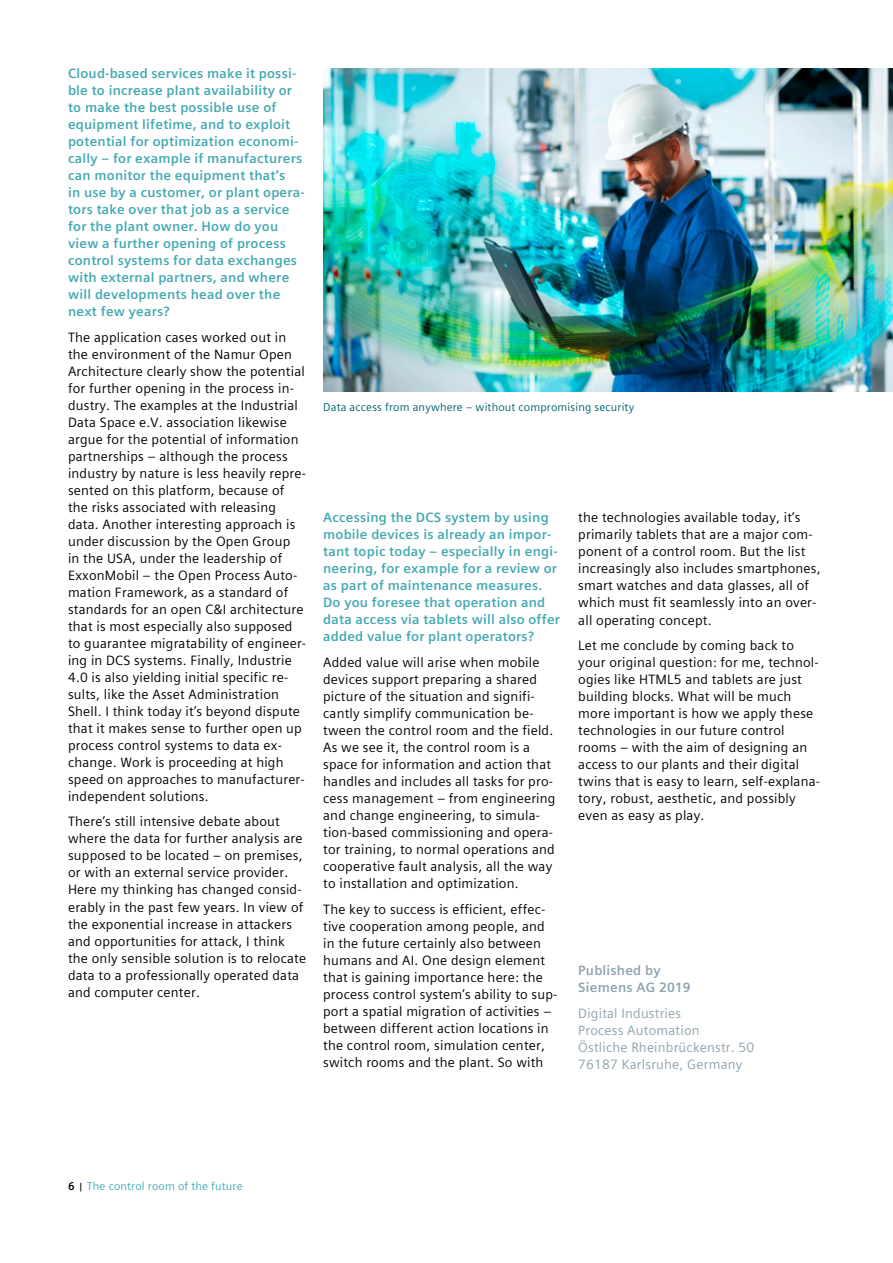
<style>
.page{position:relative;width:893px;height:1263px;background:#fff}
.page>*{position:absolute;margin:0;border:0;box-sizing:border-box;transform-origin:0 0}
.t1{font:13.5px/17px "Siemens Sans Global";letter-spacing:.015em;color:#000}
.t2{font:700 13.5px/17px "Siemens Sans Global";letter-spacing:.015em;color:#44a9b1}
.t3{font:13.5px/17px "Siemens Sans Global";letter-spacing:.015em;color:#8da3af}
.t4{font:700 13.5px/17px "Siemens Sans Global";letter-spacing:.015em;color:#8da3af}
.t5{font:11.25px "Siemens Sans Global";letter-spacing:.015em;color:#006174}
.t6{font:11.25px "Siemens Sans Global";letter-spacing:.015em;color:#44a9b1}
.s1{font-weight:700;color:#000}
.s2{color:#000}
</style>
<div class="page">
<img style="left:323px;top:68px;width:570px;height:323px">
<p class="t2" style="left:68px;top:65px;width:238px">Cloud-based services make it possi&shy;ble to increase plant availability or to make the best possible use of equipment lifetime, and to exploit potential for optimization economi&shy;cally – for example if manufacturers can monitor the equipment that’s<br>in use by a customer, or plant opera&shy;tors take over that job as a service for the plant owner. How do you view a further opening of process control systems for data exchanges with external partners, and where will developments head over the next few years?</p>
<p class="t1" style="left:68px;top:328px;width:240px">The application cases worked out in the environment of the Namur Open Architecture clearly show the potential for further opening in the process in&shy;dustry. The examples at the Industrial Data Space e.V. association likewise argue for the potential of information partnerships – although the process industry by nature is less heavily repre&shy;sented on this platform, because of the risks associated with releasing data. Another interesting approach is under discussion by the Open Group<br>in the USA, under the leadership of ExxonMobil – the Open Process Auto&shy;mation Framework, as a standard of standards for an open C&amp;I architecture that is most especially also supposed to guarantee migratability of engineer&shy;ing in DCS systems. Finally, Industrie 4.0 is also yielding initial specific re&shy;sults, like the Asset Administration Shell. I think today it’s beyond dispute that it makes sense to further open up process control systems to data ex&shy;change. Work is proceeding at high speed on approaches to manufacturer&shy;independent solutions.</p>
<p class="t1" style="left:68px;top:813px;width:240px">There’s still intensive debate about where the data for further analysis are supposed to be located – on premises, or with an external service provider.<br>Here my thinking has changed consid&shy;erably in the past few years. In view of the exponential increase in attackers and opportunities for attack, I think the only sensible solution is to relocate data to a professionally operated data and computer center.</p>
<p class="t5" style="left:323px;top:399px;width:312px">Data access from anywhere – without compromising security</p>
<p class="t2" style="left:323px;top:509px;width:238px">Accessing the DCS system by using mobile devices is already an impor&shy;tant topic today – especially in engi&shy;neering, for example for a review or as part of maintenance measures.<br>Do you foresee that operation and data access via tablets will also offer added value for plant operators?</p>
<p class="t1" style="left:323px;top:654px;width:234px">Added value will arise when mobile devices support preparing a shared picture of the situation and signifi‑ cantly simplify communication be&shy;tween the control room and the field.<br>As we see it, the control room is a space for information and action that handles and includes all tasks for pro&shy;cess management – from engineering and change engineering, to simula&shy;tion-based commissioning and opera&shy;tor training, to normal operations and cooperative fault analysis, all the way to installation and optimization.</p>
<p class="t1" style="left:323px;top:900px;width:236px">The key to success is efficient, effec&shy;tive cooperation among people, and in the future certainly also between humans and AI. One design element that is gaining importance here: the process control system’s ability to sup&shy;port a spatial migration of activities – between different action locations in the control room, simulation center, switch rooms and the plant. So with</p>
<p class="t1" style="left:578px;top:509px;width:244px">the technologies available today, it’s primarily tablets that are a major com&shy;ponent of a control room. But the list increasingly also includes smartphones, smart watches and data glasses, all of which must fit seamlessly into an over&shy;all operating concept.</p>
<p class="t1" style="left:578px;top:637px;width:243px">Let me conclude by coming back to your original question: for me, technol&shy;ogies like HTML5 and tablets are just building blocks. What will be much more important is how we apply these technologies in our future control rooms – with the aim of designing an access to our plants and their digital twins that is easy to learn, self-explana&shy;tory, robust, aesthetic, and possibly even as easy as play.</p>
<p class="t4" style="left:578px;top:962px;width:114px">Published by<br>Siemens AG 2019</p>
<p class="t3" style="left:578px;top:1005px;width:177px">Digital Industries<br>Process Automation<br>Östliche Rheinbrückenstr. 50<br>76187 Karlsruhe, Germany</p>
<p class="t6" style="left:68px;top:1178px;width:176px"><span class="s1">6</span> <span class="s2">⃒</span> The control room of the future</p>
</div>
